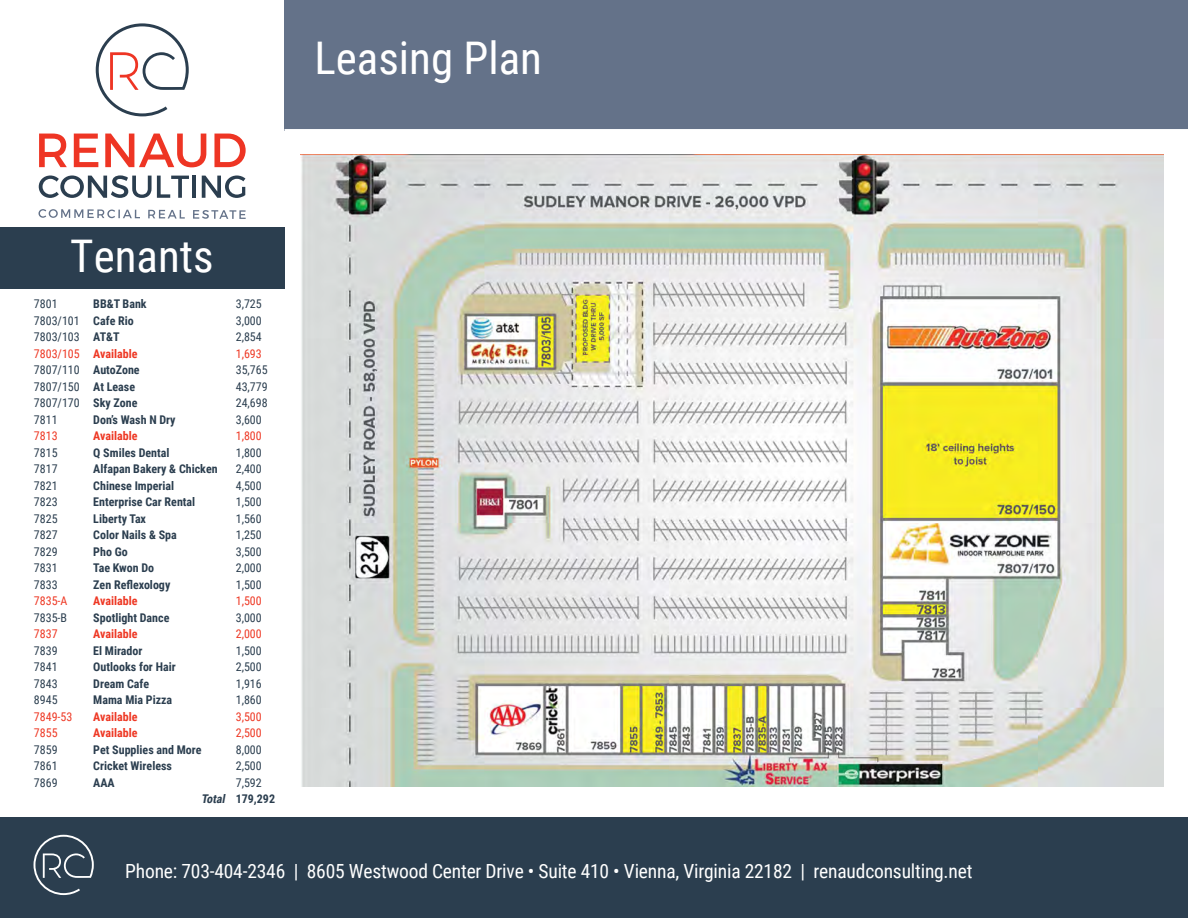
<style>
.page{position:relative;width:1188px;height:918px;background:#fff}
.page>*{position:absolute;margin:0;border:0;box-sizing:border-box;transform-origin:0 0}
.t1{font:45px "Roboto Condensed";color:#fff}
.t2{font:19.5px "Roboto Condensed";letter-spacing:-.01em;color:#fff}
.t3{font:700 12px/16.5px "Roboto Condensed";color:#2b3e4f}
.t4{font:12px/16.5px "Roboto Condensed";color:#2b3e4f;text-align:justify}
.t5{font:12px/16.5px "Roboto Condensed";color:#ee3824}
.t6{font:700 12px/16.5px "Roboto Condensed";color:#ee3824}
.t7{font:italic 700 12px "Roboto Condensed";color:#2b3e4f}
</style>
<div class="page">
<svg style="left:38px;top:209px;width:102px;height:9px"></svg>
<svg style="left:148px;top:210px;width:37px;height:9px"></svg>
<svg style="left:193px;top:210px;width:53px;height:9px"></svg>
<svg style="left:39px;top:175px;width:150px;height:23px"></svg>
<hr style="left:192px;top:176px;width:4px;height:22px;background:#2b3e4f">
<svg style="left:202px;top:175px;width:43px;height:23px"></svg>
<svg style="left:96px;top:23px;width:93px;height:93px"></svg>
<svg style="left:39px;top:134px;width:28px;height:33px"></svg>
<svg style="left:74px;top:134px;width:24px;height:33px"></svg>
<svg style="left:105px;top:134px;width:101px;height:33px"></svg>
<svg style="left:214px;top:134px;width:32px;height:33px"></svg>
<div style="left:284px;top:0;width:904px;height:131px;background:#647289"></div>
<div style="left:0;top:227px;width:284px;height:62px;background:#2b3e4f"></div>
<div style="left:0;top:818px;width:1188px;height:100px;background:#2b3e4f"></div>
<svg style="left:34px;top:835px;width:60px;height:60px"></svg>
<hr style="left:284px;top:129px;width:904px;height:3px;background:#fff">
<img style="left:301px;top:154px;width:863px;height:633px">
<h1 class="t1" style="left:314px;top:26px;width:229px">Leasing Plan</h1>
<h1 class="t1" style="left:70px;top:225px;width:145px">Tenants</h1>
<p class="t4" style="left:34px;top:295px;width:47px;text-align:left">7801<br>7803/101<br>7803/103</p>
<p class="t5" style="left:34px;top:345px;width:47px">7803/105</p>
<p class="t4" style="left:34px;top:361px;width:47px">7807/110<br>7807/150<br>7807/170<br>7811</p>
<p class="t5" style="left:34px;top:427px;width:25px">7813</p>
<p class="t4" style="left:34px;top:444px;width:25px">7815<br>7817<br>7821<br>7823<br>7825<br>7827<br>7829<br>7831<br>7833</p>
<p class="t5" style="left:34px;top:592px;width:35px">7835-A</p>
<p class="t4" style="left:34px;top:609px;width:35px">7835-B</p>
<p class="t5" style="left:34px;top:625px;width:25px">7837</p>
<p class="t4" style="left:34px;top:642px;width:25px">7839<br>7841<br>7843<br>8945</p>
<p class="t5" style="left:34px;top:708px;width:40px">7849-53<br>7855</p>
<p class="t4" style="left:34px;top:741px;width:25px">7859<br>7861<br>7869</p>
<p class="t3" style="left:93px;top:295px;width:55px">BB&amp;T Bank<br>Cafe Rio<br>AT&amp;T</p>
<p class="t6" style="left:93px;top:345px;width:46px">Available</p>
<p class="t3" style="left:93px;top:361px;width:84px">AutoZone<br>At Lease<br>Sky Zone<br>Don’s Wash N Dry</p>
<p class="t6" style="left:93px;top:427px;width:46px">Available</p>
<p class="t3" style="left:93px;top:444px;width:126px">Q Smiles Dental<br>Alfapan Bakery &amp; Chicken<br>Chinese Imperial<br>Enterprise Car Rental<br>Liberty Tax<br>Color Nails &amp; Spa<br>Pho Go<br>Tae Kwon Do<br>Zen Reflexology</p>
<p class="t6" style="left:93px;top:592px;width:46px">Available</p>
<p class="t3" style="left:93px;top:609px;width:78px">Spotlight Dance</p>
<p class="t6" style="left:93px;top:625px;width:46px">Available</p>
<p class="t3" style="left:93px;top:642px;width:84px">El Mirador<br>Outlooks for Hair<br>Dream Cafe<br>Mama Mia Pizza</p>
<p class="t6" style="left:93px;top:708px;width:46px">Available<br>Available</p>
<p class="t3" style="left:93px;top:741px;width:110px">Pet Supplies and More<br>Cricket Wireless<br>AAA</p>
<p class="t7" style="left:201px;top:790px;width:28px">Total</p>
<p class="t4" style="left:236px;top:295px;width:28px">3,725<br>3,000<br>2,854</p>
<p class="t5" style="left:236px;top:345px;width:28px">1,693</p>
<p class="t4" style="left:236px;top:361px;width:33px">35,765<br>43,779<br>24,698<br>3,600</p>
<p class="t5" style="left:236px;top:427px;width:28px">1,800</p>
<p class="t4" style="left:236px;top:444px;width:28px">1,800<br>2,400<br>4,500<br>1,500<br>1,560<br>1,250<br>3,500<br>2,000<br>1,500</p>
<p class="t5" style="left:236px;top:592px;width:28px">1,500</p>
<p class="t4" style="left:236px;top:609px;width:28px">3,000</p>
<p class="t5" style="left:236px;top:625px;width:28px">2,000</p>
<p class="t4" style="left:236px;top:642px;width:28px">1,500<br>2,500<br>1,916<br>1,860</p>
<p class="t5" style="left:236px;top:708px;width:28px">3,500<br>2,500</p>
<p class="t4" style="left:236px;top:741px;width:28px">8,000<br>2,500<br>7,592</p>
<p class="t3" style="left:236px;top:790px;width:41px">179,292</p>
<h2 class="t2" style="left:125px;top:858px;width:849px">Phone: 703-404-2346 | 8605 Westwood Center Drive • Suite 410 • Vienna, Virginia 22182 | renaudconsulting.net</h2>
</div>
